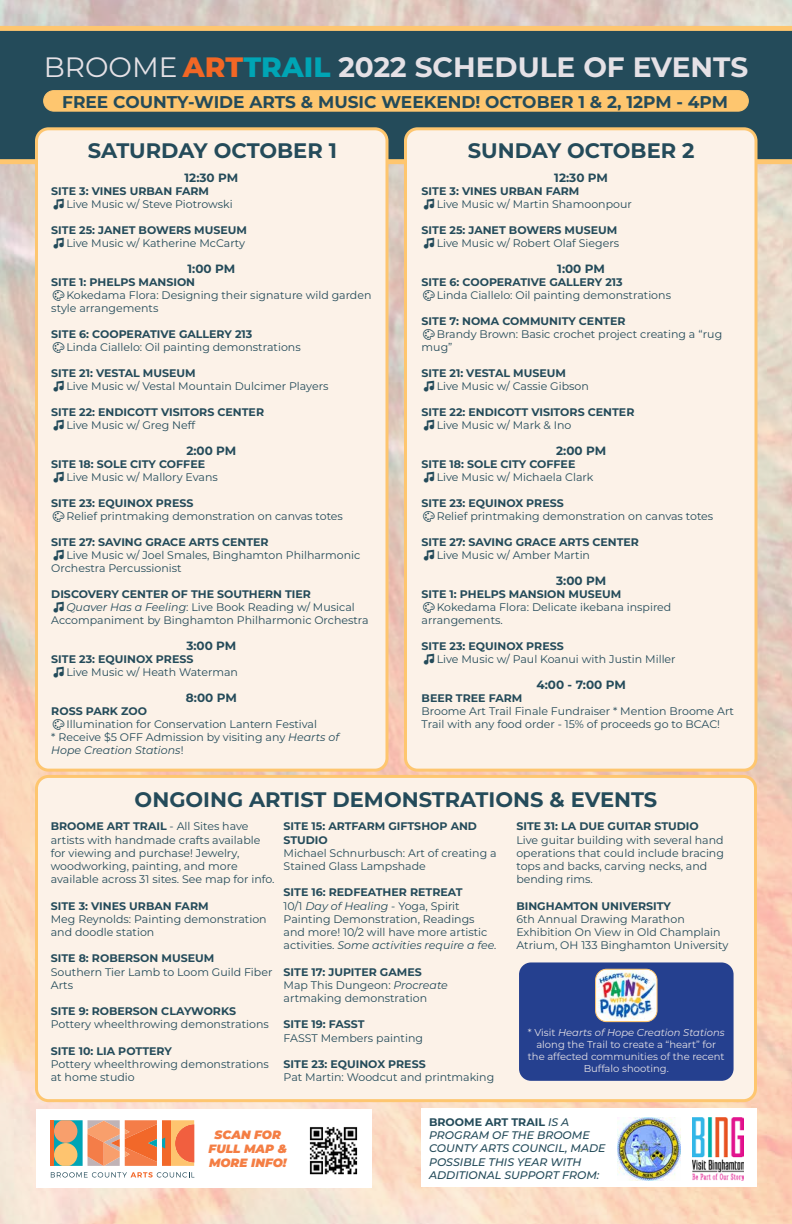
<style>
.page{position:relative;width:792px;height:1224px;background:#fff}
.page>*{position:absolute;margin:0;border:0;box-sizing:border-box;transform-origin:0 0}
.t1{font:700 28px "Montserrat";color:#e5e1e6}
.t2{font:700 21px "Montserrat";color:#244b5a}
.t3{font:700 17px "Montserrat";color:#244b5a}
.t4{font:700 12px "Montserrat";color:#244b5a}
.t5{font:italic 900 12px/14.4px "Montserrat";color:#f47e44;text-align:center}
.t6{font:11px/13.2px "Montserrat";color:#244b5a}
.t7{font:700 11px/13.2px "Montserrat";color:#244b5a}
.t8{font:italic 500 11px/13.2px "Montserrat";color:#244b5a}
.t9{font:10px/12px "Montserrat";color:#e5e1e6;text-align:center}
.s1{font-weight:400}
.s2{font-weight:800;color:#f26725}
.s3{font-weight:800;color:#00a5b5}
.s4{font-style:italic}
.s5{font-weight:700}
.s6{font-weight:700;font-style:normal}
</style>
<div class="page">
<div style="left:0;top:26px;width:792px;height:138px;background:#244b5a"></div>
<div style="left:36px;top:129px;width:351px;height:641px;background:#fcf2e8;border-radius:12px"></div>
<div style="left:35px;top:127px;width:353px;height:645px;border:3px solid #fec66f;border-radius:12px"></div>
<div style="left:406px;top:129px;width:350px;height:641px;background:#fcf2e8;border-radius:12px"></div>
<div style="left:404px;top:127px;width:354px;height:645px;border:3px solid #fec66f;border-radius:12px"></div>
<div style="left:36px;top:776px;width:720px;height:325px;background:#fcf2e8;border-radius:12px"></div>
<div style="left:35px;top:775px;width:722px;height:327px;border:3px solid #fec66f;border-radius:12px"></div>
<div style="left:44px;top:91px;width:704px;height:20px;background:#fec66f;border-radius:10px"></div>
<div style="left:43px;top:90px;width:706px;height:22px;border:1px solid #fec66f;border-radius:10px"></div>
<svg style="left:51px;top:1172px;width:143px;height:6px"></svg>
<svg style="left:50px;top:1120px;width:144px;height:46px"></svg>
<img style="left:617px;top:1117px;width:63px;height:63px">
<img style="left:693px;top:1117px;width:51px;height:63px">
<div style="left:519px;top:962px;width:215px;height:119px;background:#25408f;border-radius:12px"></div>
<img style="left:596px;top:969px;width:61px;height:53px">
<div style="left:595px;top:969px;width:63px;height:53px;border:1px solid #fec66f;border-radius:11px"></div>
<img style="left:309px;top:1127px;width:49px;height:48px">
<h1 class="t1" style="left:44px;top:47px;width:706px"><span class="s1">BROOME</span> <span class="s2">ART</span><span class="s3">TRAIL</span> 2022 SCHEDULE OF EVENTS</h1>
<h3 class="t3" style="left:62px;top:89px;width:667px">FREE COUNTY-WIDE ARTS &amp; MUSIC WEEKEND! OCTOBER 1 &amp; 2, 12PM - 4PM</h3>
<h2 class="t2" style="left:88px;top:136px;width:251px">SATURDAY OCTOBER 1</h2>
<h2 class="t2" style="left:468px;top:136px;width:228px">SUNDAY OCTOBER 2</h2>
<p class="t4" style="left:185px;top:169px;width:55px">12:30 PM</p>
<p class="t7" style="left:51px;top:184px;width:159px">SITE 3: VINES URBAN FARM</p>
<p class="t6" style="left:66px;top:197px;width:168px">Live Music w/ Steve Piotrowski</p>
<p class="t7" style="left:51px;top:223px;width:197px">SITE 25: JANET BOWERS MUSEUM</p>
<p class="t6" style="left:66px;top:236px;width:180px">Live Music w/ Katherine McCarty</p>
<p class="t4" style="left:188px;top:260px;width:49px">1:00 PM</p>
<p class="t7" style="left:51px;top:275px;width:145px">SITE 1: PHELPS MANSION</p>
<p class="t6" style="left:51px;top:288px;width:322px;text-indent:15px">Kokedama Flora: Designing their signature wild garden style arrangements</p>
<p class="t7" style="left:51px;top:327px;width:203px">SITE 6: COOPERATIVE GALLERY 213</p>
<p class="t6" style="left:66px;top:340px;width:236px">Linda Ciallelo: Oil painting demonstrations</p>
<p class="t7" style="left:51px;top:366px;width:146px">SITE 21: VESTAL MUSEUM</p>
<p class="t6" style="left:66px;top:379px;width:264px">Live Music w/ Vestal Mountain Dulcimer Players</p>
<p class="t7" style="left:51px;top:405px;width:214px">SITE 22: ENDICOTT VISITORS CENTER</p>
<p class="t6" style="left:66px;top:418px;width:130px">Live Music w/ Greg Neff</p>
<p class="t4" style="left:186px;top:442px;width:52px">2:00 PM</p>
<p class="t7" style="left:51px;top:457px;width:155px">SITE 18: SOLE CITY COFFEE</p>
<p class="t6" style="left:66px;top:470px;width:153px">Live Music w/ Mallory Evans</p>
<p class="t7" style="left:51px;top:496px;width:144px">SITE 23: EQUINOX PRESS</p>
<p class="t6" style="left:66px;top:509px;width:278px">Relief printmaking demonstration on canvas totes</p>
<p class="t7" style="left:51px;top:535px;width:219px">SITE 27: SAVING GRACE ARTS CENTER</p>
<p class="t6" style="left:51px;top:548px;width:311px;text-indent:15px">Live Music w/ Joel Smales, Binghamton Philharmonic<br>Orchestra Percussionist</p>
<p class="t7" style="left:51px;top:587px;width:261px">DISCOVERY CENTER OF THE SOUTHERN TIER</p>
<p class="t6" style="left:66px;top:600px;width:290px"><span class="s4">Quaver Has a Feeling</span>: Live Book Reading w/ Musical</p>
<p class="t6" style="left:51px;top:613px;width:319px">Accompaniment by Binghamton Philharmonic Orchestra</p>
<p class="t4" style="left:186px;top:637px;width:52px">3:00 PM</p>
<p class="t7" style="left:51px;top:652px;width:144px">SITE 23: EQUINOX PRESS</p>
<p class="t6" style="left:66px;top:665px;width:173px">Live Music w/ Heath Waterman</p>
<p class="t4" style="left:186px;top:689px;width:52px">8:00 PM</p>
<p class="t7" style="left:51px;top:704px;width:97px">ROSS PARK ZOO</p>
<p class="t6" style="left:51px;top:717px;width:289px;text-indent:15px">Illumination for Conservation Lantern Festival<br>* Receive $5 OFF Admission by visiting any <span class="s4">Hearts of<br>Hope Creation Stations</span>!</p>
<p class="t4" style="left:554px;top:169px;width:55px">12:30 PM</p>
<p class="t7" style="left:422px;top:184px;width:159px">SITE 3: VINES URBAN FARM</p>
<p class="t6" style="left:437px;top:197px;width:197px">Live Music w/ Martin Shamoonpour</p>
<p class="t7" style="left:422px;top:223px;width:197px">SITE 25: JANET BOWERS MUSEUM</p>
<p class="t6" style="left:437px;top:236px;width:184px">Live Music w/ Robert Olaf Siegers</p>
<p class="t4" style="left:557px;top:260px;width:49px">1:00 PM</p>
<p class="t7" style="left:422px;top:275px;width:203px">SITE 6: COOPERATIVE GALLERY 213</p>
<p class="t6" style="left:437px;top:288px;width:236px">Linda Ciallelo: Oil painting demonstrations</p>
<p class="t7" style="left:422px;top:314px;width:205px">SITE 7: NOMA COMMUNITY CENTER</p>
<p class="t6" style="left:422px;top:327px;width:302px;text-indent:15px">Brandy Brown: Basic crochet project creating a “rug mug”</p>
<p class="t7" style="left:422px;top:366px;width:146px">SITE 21: VESTAL MUSEUM</p>
<p class="t6" style="left:437px;top:379px;width:154px">Live Music w/ Cassie Gibson</p>
<p class="t7" style="left:422px;top:405px;width:214px">SITE 22: ENDICOTT VISITORS CENTER</p>
<p class="t6" style="left:437px;top:418px;width:136px">Live Music w/ Mark &amp; Ino</p>
<p class="t4" style="left:556px;top:442px;width:52px">2:00 PM</p>
<p class="t7" style="left:422px;top:457px;width:155px">SITE 18: SOLE CITY COFFEE</p>
<p class="t6" style="left:437px;top:470px;width:158px">Live Music w/ Michaela Clark</p>
<p class="t7" style="left:422px;top:496px;width:144px">SITE 23: EQUINOX PRESS</p>
<p class="t6" style="left:437px;top:509px;width:278px">Relief printmaking demonstration on canvas totes</p>
<p class="t7" style="left:422px;top:535px;width:219px">SITE 27: SAVING GRACE ARTS CENTER</p>
<p class="t6" style="left:437px;top:548px;width:155px">Live Music w/ Amber Martin</p>
<p class="t4" style="left:556px;top:572px;width:52px">3:00 PM</p>
<p class="t7" style="left:422px;top:587px;width:201px">SITE 1: PHELPS MANSION MUSEUM</p>
<p class="t6" style="left:422px;top:600px;width:251px;text-indent:15px">Kokedama Flora: Delicate ikebana inspired arrangements.</p>
<p class="t7" style="left:422px;top:639px;width:144px">SITE 23: EQUINOX PRESS</p>
<p class="t6" style="left:437px;top:652px;width:240px">Live Music w/ Paul Koanui with Justin Miller</p>
<p class="t4" style="left:536px;top:676px;width:91px">4:00 - 7:00 PM</p>
<p class="t7" style="left:422px;top:691px;width:102px">BEER TREE FARM</p>
<p class="t6" style="left:422px;top:704px;width:314px">Broome Art Trail Finale Fundraiser * Mention Broome Art<br>Trail with any food order - 15% of proceeds go to BCAC!</p>
<h2 class="t2" style="left:135px;top:784px;width:524px">ONGOING ARTIST DEMONSTRATIONS &amp; EVENTS</h2>
<p class="t6" style="left:51px;top:820px;width:225px"><span class="s5">BROOME ART TRAIL</span> - All Sites have artists with handmade crafts available for viewing and purchase! Jewelry, woodworking, painting, and more available across 31 sites. See map for info.</p>
<p class="t7" style="left:51px;top:899px;width:159px">SITE 3: VINES URBAN FARM</p>
<p class="t6" style="left:51px;top:912px;width:217px">Meg Reynolds: Painting demonstration and doodle station</p>
<p class="t7" style="left:51px;top:951px;width:165px">SITE 8: ROBERSON MUSEUM</p>
<p class="t6" style="left:51px;top:965px;width:223px">Southern Tier Lamb to Loom Guild Fiber<br>Arts</p>
<p class="t7" style="left:51px;top:1004px;width:187px">SITE 9: ROBERSON CLAYWORKS</p>
<p class="t6" style="left:51px;top:1018px;width:220px">Pottery wheelthrowing demonstrations</p>
<p class="t7" style="left:51px;top:1044px;width:123px">SITE 10: LIA POTTERY</p>
<p class="t6" style="left:51px;top:1057px;width:220px">Pottery wheelthrowing demonstrations at home studio</p>
<p class="t7" style="left:284px;top:819px;width:195px">SITE 15: ARTFARM GIFTSHOP AND<br>STUDIO</p>
<p class="t6" style="left:284px;top:846px;width:215px">Michael Schnurbusch: Art of creating a<br>Stained Glass Lampshade</p>
<p class="t6" style="left:284px;top:886px;width:215px"><span class="s5">SITE 16: REDFEATHER RETREAT<br></span>10/1 <span class="s4">Day of Healing</span> - Yoga, Spirit Painting Demonstration, Readings and more! 10/2 will have more artistic activities. <span class="s4">Some activities require a fee.</span></p>
<p class="t6" style="left:284px;top:965px;width:166px"><span class="s5">SITE 17: JUPITER GAMES<br></span>Map This Dungeon: <span class="s4">Procreate </span>artmaking demonstration</p>
<p class="t7" style="left:284px;top:1017px;width:83px">SITE 19: FASST</p>
<p class="t6" style="left:284px;top:1031px;width:141px">FASST Members painting</p>
<p class="t7" style="left:284px;top:1057px;width:144px">SITE 23: EQUINOX PRESS</p>
<p class="t6" style="left:284px;top:1070px;width:212px">Pat Martin: Woodcut and printmaking</p>
<p class="t7" style="left:516px;top:819px;width:184px">SITE 31: LA DUE GUITAR STUDIO</p>
<p class="t6" style="left:516px;top:833px;width:209px">Live guitar building with several hand operations that could include bracing tops and backs, carving necks, and bending rims.</p>
<p class="t7" style="left:516px;top:899px;width:156px">BINGHAMTON UNIVERSITY</p>
<p class="t6" style="left:516px;top:912px;width:214px">6th Annual Drawing Marathon<br>Exhibition On View in Old Champlain<br>Atrium, OH 133 Binghamton University</p>
<p class="t9" style="left:528px;top:1026px;width:198px">* Visit <span class="s4">Hearts of Hope Creation Stations </span>along the Trail to create a “heart” for the affected communities of the recent Buffalo shooting.</p>
<p class="t5" style="left:209px;top:1126px;width:80px">SCAN FOR<br>FULL MAP &amp;<br>MORE INFO!</p>
<p class="t8" style="left:429px;top:1115px;width:178px"><span class="s6">BROOME ART TRAIL</span> IS A<br>PROGRAM OF THE BROOME<br>COUNTY ARTS COUNCIL, MADE<br>POSSIBLE THIS YEAR WITH<br>ADDITIONAL SUPPORT FROM:</p>
</div>
